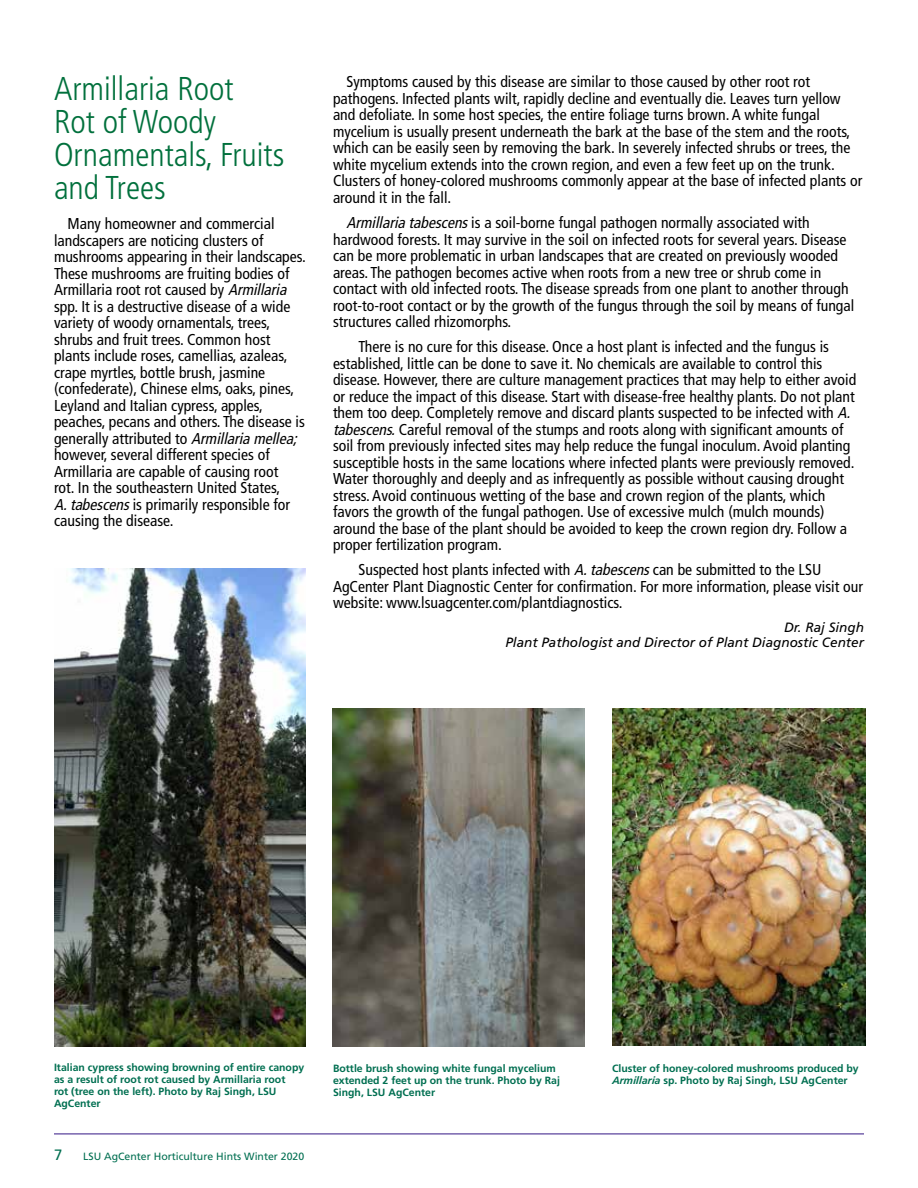
<style>
.page{position:relative;width:918px;height:1188px;background:#fff}
.page>*{position:absolute;margin:0;border:0;box-sizing:border-box;transform-origin:0 0}
.Headings_H1{font:300 condensed 33px/33px "Frutiger LT Std";color:#00703c}
.Body_text_P{font:condensed 15.75px/16.5px "Frutiger LT Std";color:#000}
.t1{font:15px "Frutiger LT Std";color:#006f51}
.author_name_P{font:italic 13.5px "Frutiger LT Std";color:#000}
.Caption_P{font:700 10.5px/12px "Frutiger LT Std";color:#006f51}
.t2{font:10.5px "Frutiger LT Std";color:#006f51}
.s1{font-style:italic}
</style>
<div class="page">
<hr style="left:54px;top:1133px;width:810px;height:1px;background:#492f92">
<img style="left:54px;top:568px;width:252px;height:478px">
<img style="left:332px;top:709px;width:253px;height:337px">
<img style="left:612px;top:709px;width:254px;height:337px">
<h1 class="Headings_H1" style="left:54px;top:73px;width:232px">Armillaria Root<br>Rot of Woody<br>Ornamentals, Fruits and Trees</h1>
<p class="Body_text_P" style="left:54px;top:216px;width:253px;text-indent:14px">Many homeowner and commercial landscapers are noticing clusters of mushrooms appearing in their landscapes.<br>These mushrooms are fruiting bodies of Armillaria root rot caused by <span class="s1">Armillaria </span>spp. It is a destructive disease of a wide variety of woody ornamentals, trees, shrubs and fruit trees. Common host plants include roses, camellias, azaleas, crape myrtles, bottle brush, jasmine (confederate), Chinese elms, oaks, pines, Leyland and Italian cypress, apples, peaches, pecans and others. The disease is generally attributed to <span class="s1">Armillariamellea; </span>however, several different species of Armillaria are capable of causing root<br>rot. In the southeastern United States, <span class="s1">A.tabescens</span>is primarily responsible for causing the disease.</p>
<p class="Body_text_P" style="left:333px;top:74px;width:531px;text-indent:14px">Symptoms caused by this disease are similar to those caused by other root rot pathogens. Infected plants wilt, rapidly decline and eventually die. Leaves turn yellow and defoliate. In some host species, the entire foliage turns brown. A white fungal mycelium is usually present underneath the bark at the base of the stem and the roots, which can be easily seen by removing the bark. In severely infected shrubs or trees, the white mycelium extends into the crown region, and even a few feet up on the trunk.<br>Clusters of honey-colored mushrooms commonly appear at the base of infected plants or around it in the fall.</p>
<p class="Body_text_P" style="left:333px;top:214px;width:523px;text-indent:14px"><span class="s1">Armillariatabescens</span>is a soil-borne fungal pathogen normally associated with hardwood forests. It may survive in the soil on infected roots for several years. Disease can be more problematic in urban landscapes that are created on previously wooded areas. The pathogen becomes active when roots from a new tree or shrub come in contact with old infected roots. The disease spreads from one plant to another through root-to-root contact or by the growth of the fungus through the soil by means of fungal structures called rhizomorphs.</p>
<p class="Body_text_P" style="left:333px;top:339px;width:525px;text-indent:26px">There is no cure for this disease. Once a host plant is infected and the fungus is established, little can be done to save it. No chemicals are available to control this disease. However, there are culture management practices that may help to either avoid or reduce the impact of this disease. Start with disease-free healthy plants. Do not plant them too deep. Completely remove and discard plants suspected to be infected with <span class="s1">A. tabescens.</span>Careful removal of the stumps and roots along with significant amounts of soil from previously infected sites may help reduce the fungal inoculum. Avoid planting susceptible hosts in the same locations where infected plants were previously removed.<br>Water thoroughly and deeply and as infrequently as possible without causing drought stress. Avoid continuous wetting of the base and crown region of the plants, which favors the growth of the fungal pathogen. Use of excessive mulch (mulch mounds) around the base of the plant should be avoided to keep the crown region dry. Follow a proper fertilization program.</p>
<p class="Body_text_P" style="left:333px;top:562px;width:532px;text-indent:26px">Suspected host plants infected with <span class="s1">A.tabescens</span>can be submitted to the LSU<br>AgCenter Plant Diagnostic Center for confirmation. For more information, please visit our website: www.lsuagcenter.com/plantdiagnostics.</p>
<p class="author_name_P" style="left:784px;top:619px;width:81px">Dr. Raj Singh</p>
<p class="author_name_P" style="left:505px;top:634px;width:360px">Plant Pathologist and Director of Plant Diagnostic Center</p>
<p class="Caption_P" style="left:54px;top:1061px;width:252px">Italian cypress showing browning of entire canopy as a result of root rot caused by Armillaria root<br>rot (tree on the left). Photo by Raj Singh, LSU AgCenter</p>
<p class="Caption_P" style="left:333px;top:1062px;width:228px">Bottle brush showing white fungal mycelium extended 2 feet up on the trunk. Photo by Raj<br>Singh, LSU AgCenter</p>
<p class="Caption_P" style="left:612px;top:1062px;width:248px">Cluster of honey-colored mushrooms produced by<br><span class="s1">Armillaria</span> sp. Photo by Raj Singh, LSU AgCenter</p>
<p class="t1" style="left:54px;top:1146px;width:10px">7</p>
<p class="t2" style="left:83px;top:1150px;width:223px">LSU AgCenter Horticulture Hints Winter 2020</p>
</div>
